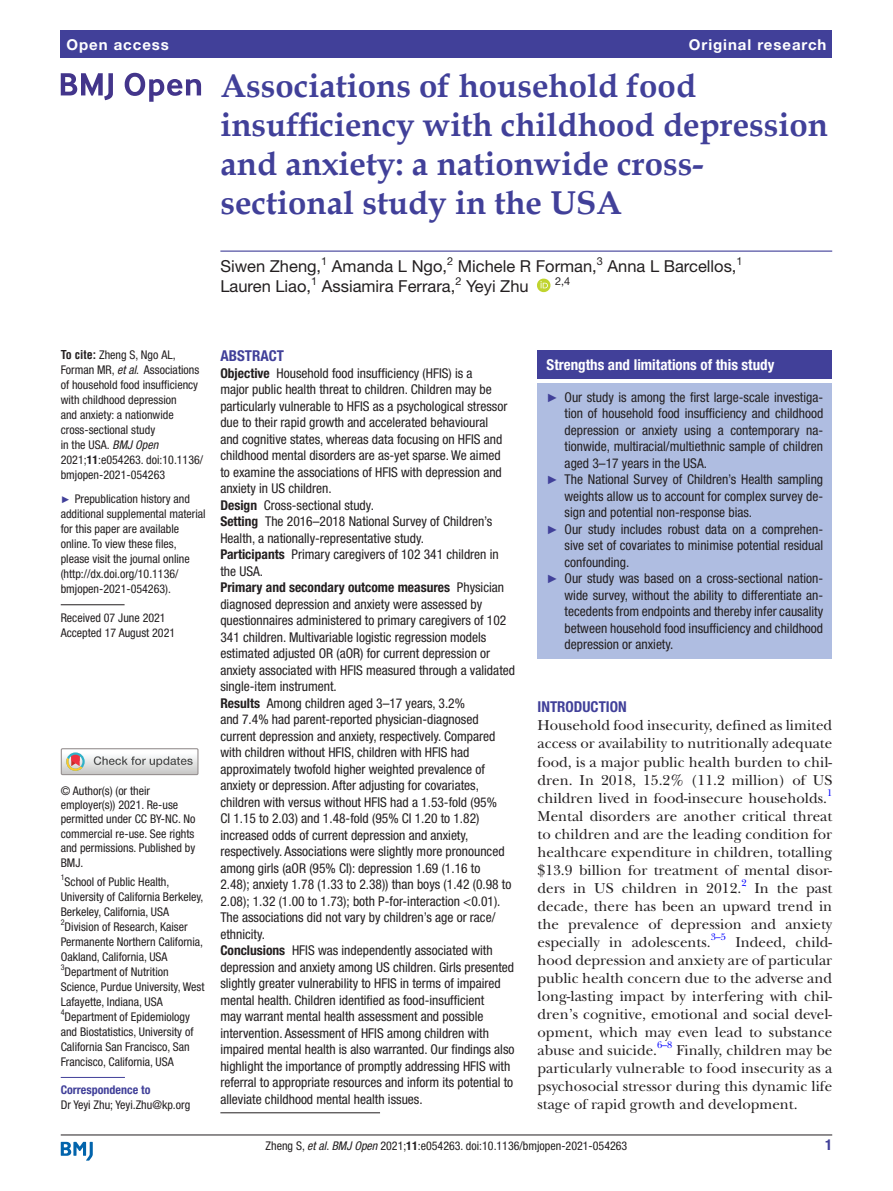
<style>
.page{position:relative;width:893px;height:1191px;background:#fff}
.page>*{position:absolute;margin:0;border:0;box-sizing:border-box;transform-origin:0 0}
.t1{font:700 33px/39px "Book Antiqua";color:#414099}
.t2{font:16.5px "Helvetica Neue LT Std";color:#231f20}
.t3{font:15px/18px "New Baskerville";color:#231f20;text-align:justify}
.t4{font:700 condensed 15px "Helvetica Neue LT Std";color:#fff}
.t5{font:700 15px "Helvetica Neue LT Std";letter-spacing:.065em;color:#fff}
.t6{font:700 condensed 15px "Helvetica Neue LT Std";color:#414099}
.t7{font:condensed 13.5px/16.5px "Helvetica Neue LT Std";color:#231f20}
.t8{font:condensed 12px/15px "Helvetica Neue LT Std";color:#231f20}
.t9{font:700 condensed 12px "Helvetica Neue LT Std";color:#414099}
.t10{font:10.95px "Helvetica Neue LT Std";color:#231f20}
.t11{font:9.9px "New Baskerville";color:#00f}
.t12{font:condensed 7.95px "Helvetica Neue LT Std";color:#231f20}
.s1{font-family:"Helvetica LT Std";font-weight:700}
.s2{font-style:italic}
.s3{font-weight:700}
.s4{font-family:"Arial";font-stretch:normal;font-size:9.75px;color:#414099}
.s5{font-family:"Arial";font-stretch:normal;font-size:12px;color:#414099}
</style>
<div class="page">
<hr style="left:61px;top:1134px;width:771px;height:1px;background:#231f20">
<svg style="left:61px;top:1141px;width:32px;height:19px"></svg>
<div style="left:61px;top:31px;width:771px;height:27px;background:#414099"></div>
<hr style="left:220px;top:250px;width:612px;height:2px;background:#414099">
<svg style="left:537px;top:279px;width:13px;height:13px"></svg>
<hr style="left:61px;top:604px;width:64px;height:1px;background:#231f20">
<hr style="left:61px;top:1077px;width:64px;height:1px;background:#414099">
<svg style="left:61px;top:73px;width:52px;height:27px"></svg>
<svg style="left:125px;top:73px;width:76px;height:29px"></svg>
<div style="left:61px;top:748px;width:138px;height:27px;border:1px solid #969090"></div>
<svg style="left:61px;top:748px;width:137px;height:26px"></svg>
<hr style="left:220px;top:1112px;width:160px;height:1px;background:#231f20">
<div style="left:538px;top:350px;width:294px;height:29px;background:#414099"></div>
<div style="left:538px;top:383px;width:294px;height:275px;background:#afbde1"></div>
<p class="t5" style="left:66px;top:35px;width:104px">Open access</p>
<p class="t5" style="left:689px;top:35px;width:139px">Original research</p>
<h1 class="t1" style="left:220px;top:66px;width:609px">Associations of household food insufficiency with childhood depression and anxiety: a nationwide cross&shy;sectional study in the USA</h1>
<p class="t2" style="left:220px;top:257px;width:102px">Siwen Zheng,</p>
<p class="t10" style="left:321px;top:254px;width:8px">1</p>
<p class="t2" style="left:332px;top:257px;width:117px">Amanda L Ngo,</p>
<p class="t10" style="left:447px;top:254px;width:8px">2</p>
<p class="t2" style="left:458px;top:257px;width:141px">Michele R Forman,</p>
<p class="t10" style="left:597px;top:254px;width:8px">3</p>
<p class="t2" style="left:608px;top:257px;width:130px">Anna L Barcellos,</p>
<p class="t10" style="left:736px;top:254px;width:8px">1</p>
<p class="t2" style="left:220px;top:276px;width:92px">Lauren Liao,</p>
<p class="t10" style="left:311px;top:274px;width:8px">1</p>
<p class="t2" style="left:322px;top:276px;width:135px">Assiamira Ferrara,</p>
<p class="t10" style="left:455px;top:274px;width:8px">2</p>
<p class="t2" style="left:466px;top:276px;width:64px">Yeyi Zhu</p>
<p class="t10" style="left:555px;top:274px;width:17px">2,4</p>
<p class="t8" style="left:61px;top:347px;width:144px"><span class="s1">To cite:</span> Zheng S, Ngo AL,<br>Forman MR, <span class="s2">et al</span>. Associations of household food insufficiency with childhood depression<br>and anxiety: a nationwide cross-sectional study<br>in the USA. <span class="s2">BMJ Open<br></span>2021;<span class="s3">11</span>:e054263. doi:10.1136/ bmjopen-2021-054263</p>
<p class="t8" style="left:61px;top:491px;width:146px"><span class="s4">►</span> Prepublication history and additional supplemental material for this paper are available online. To view these files, please visit the journal online (http://dx.doi.org/10.1136/ bmjopen-2021-054263).</p>
<p class="t8" style="left:61px;top:610px;width:116px">Received 07 June 2021<br>Accepted 17 August 2021</p>
<p class="t8" style="left:61px;top:783px;width:136px;line-height:14.4px">© Author(s) (or their employer(s)) 2021. Re-use permitted under CC BY-NC. No commercial re-use. See rights and permissions. Published by<br>BMJ.</p>
<p class="t12" style="left:61px;top:873px;width:5px">1</p>
<p class="t8" style="left:61px;top:874px;width:144px;text-indent:4px">School of Public Health,<br>University of California Berkeley,<br>Berkeley, California, USA</p>
<p class="t12" style="left:61px;top:918px;width:5px">2</p>
<p class="t8" style="left:61px;top:919px;width:144px;text-indent:4px">Division of Research, Kaiser<br>Permanente Northern California,<br>Oakland, California, USA</p>
<p class="t12" style="left:61px;top:963px;width:5px">3</p>
<p class="t8" style="left:61px;top:964px;width:145px;text-indent:4px">Department of Nutrition<br>Science, Purdue University, West<br>Lafayette, Indiana, USA<br><sup>4</sup>Department of Epidemiology and Biostatistics, University of<br>California San Francisco, San<br>Francisco, California, USA</p>
<p class="t9" style="left:61px;top:1082px;width:91px">Correspondence to</p>
<p class="t8" style="left:61px;top:1097px;width:131px">Dr Yeyi Zhu; Yeyi.Zhu@kp.org</p>
<p class="t6" style="left:220px;top:347px;width:65px">ABSTRACT</p>
<p class="t7" style="left:220px;top:364px;width:296px"><span class="s3">Objective</span> Household food insufficiency (HFIS) is a<br>major public health threat to children. Children may be particularly vulnerable to HFIS as a psychological stressor due to their rapid growth and accelerated behavioural<br>and cognitive states, whereas data focusing on HFIS and childhood mental disorders are as-yet sparse. We aimed<br>to examine the associations of HFIS with depression and anxiety in US children.<br><span class="s3">Design</span> Cross-sectional study.<br><span class="s3">Setting</span> The 2016–2018 National Survey of Children’s Health, a nationally-representative study.<br><span class="s3">Participants</span> Primary caregivers of 102 341 children in the USA.<br><span class="s3">Primary and secondary outcome measures</span> Physician diagnosed depression and anxiety were assessed by questionnaires administered to primary caregivers of 102<br>341 children. Multivariable logistic regression models estimated adjusted OR (aOR) for current depression or anxiety associated with HFIS measured through a validated single-item instrument.<br><span class="s3">Results</span> Among children aged 3–17 years, 3.2%<br>and 7.4% had parent-reported physician-diagnosed current depression and anxiety, respectively. Compared with children without HFIS, children with HFIS had approximately twofold higher weighted prevalence of anxiety or depression. After adjusting for covariates, children with versus without HFIS had a 1.53-fold (95%<br>CI 1.15 to 2.03) and 1.48-fold (95% CI 1.20 to 1.82) increased odds of current depression and anxiety, respectively. Associations were slightly more pronounced among girls (aOR (95% CI): depression 1.69 (1.16 to<br>2.48); anxiety 1.78 (1.33 to 2.38)) than boys (1.42 (0.98 to 2.08); 1.32 (1.00 to 1.73); both P-for-interaction &lt;0.01).<br>The associations did not vary by children’s age or race/ ethnicity.<br><span class="s3">Conclusions</span> HFIS was independently associated with depression and anxiety among US children. Girls presented slightly greater vulnerability to HFIS in terms of impaired mental health. Children identified as food-insufficient<br>may warrant mental health assessment and possible intervention. Assessment of HFIS among children with impaired mental health is also warranted. Our findings also highlight the importance of promptly addressing HFIS with referral to appropriate resources and inform its potential to alleviate childhood mental health issues.</p>
<p class="t4" style="left:547px;top:356px;width:229px">Strengths and limitations of this study</p>
<p class="t7" style="left:547px;top:389px;width:278px"><span class="s5">►</span> Our study is among the first large-scale investiga-</p>
<p class="t7" style="left:565px;top:405px;width:260px">tion of household food insufficiency and childhood</p>
<p class="t7" style="left:565px;top:422px;width:260px">depression or anxiety using a contemporary na-</p>
<p class="t7" style="left:565px;top:438px;width:260px">tionwide, multiracial/multiethnic sample of children</p>
<p class="t7" style="left:565px;top:455px;width:144px">aged 3–17 years in the USA.</p>
<p class="t7" style="left:547px;top:471px;width:278px"><span class="s5">►</span> The National Survey of Children’s Health sampling</p>
<p class="t7" style="left:565px;top:488px;width:260px">weights allow us to account for complex survey de-</p>
<p class="t7" style="left:565px;top:504px;width:189px">sign and potential non-response bias.</p>
<p class="t7" style="left:547px;top:521px;width:278px"><span class="s5">►</span> Our study includes robust data on a comprehen-</p>
<p class="t7" style="left:565px;top:537px;width:260px">sive set of covariates to minimise potential residual</p>
<p class="t7" style="left:565px;top:554px;width:66px">confounding.</p>
<p class="t7" style="left:547px;top:570px;width:278px"><span class="s5">►</span> Our study was based on a cross-sectional nation-</p>
<p class="t7" style="left:565px;top:587px;width:260px">wide survey, without the ability to differentiate an-</p>
<p class="t7" style="left:565px;top:603px;width:260px">tecedents from endpoints and thereby infer causality</p>
<p class="t7" style="left:565px;top:620px;width:260px">between household food insufficiency and childhood</p>
<p class="t7" style="left:565px;top:636px;width:110px">depression or anxiety.</p>
<p class="t6" style="left:538px;top:698px;width:91px">INTRODUCTION</p>
<p class="t3" style="left:538px;top:716px;width:296px">Household food insecurity, defined as limited access or availability to nutritionally adequate food, is a major public health burden to chil&shy;dren. In 2018, 15.2% (11.2 million) of US children lived in food-insecure households.</p>
<p class="t11" style="left:827px;top:787px;width:7px">1</p>
<p class="t3" style="left:538px;top:807px;width:296px">Mental disorders are another critical threat to children and are the leading condition for healthcare expenditure in children, totalling $13.9 billion for treatment of mental disor&shy;ders in US children in 2012.</p>
<p class="t11" style="left:741px;top:877px;width:7px">2</p>
<p class="t3" style="left:538px;top:879px;width:296px;text-indent:217px">In the past decade, there has been an upward trend in the prevalence of depression and anxiety especially in adolescents.</p>
<p class="t11" style="left:711px;top:931px;width:17px">3–5</p>
<p class="t3" style="left:538px;top:933px;width:296px;text-indent:198px">Indeed, child&shy;hood depression and anxiety are of particular public health concern due to the adverse and long-lasting impact by interfering with chil&shy;dren’s cognitive, emotional and social devel&shy;opment, which may even lead to substance abuse and suicide.</p>
<p class="t11" style="left:657px;top:1039px;width:17px">6–8</p>
<p class="t3" style="left:538px;top:1041px;width:296px;text-indent:139px">Finally, children may be particularly vulnerable to food insecurity as a psychosocial stressor during this dynamic life stage of rapid growth and development.</p>
<p class="t8" style="left:266px;top:1137px;width:363px">Zheng S, <span class="s2">et al</span>. <span class="s2">BMJ Open</span> 2021;<span class="s3">11</span>:e054263. doi:10.1136/bmjopen-2021-054263</p>
<p class="t6" style="left:825px;top:1135px;width:9px">1</p>
</div>
